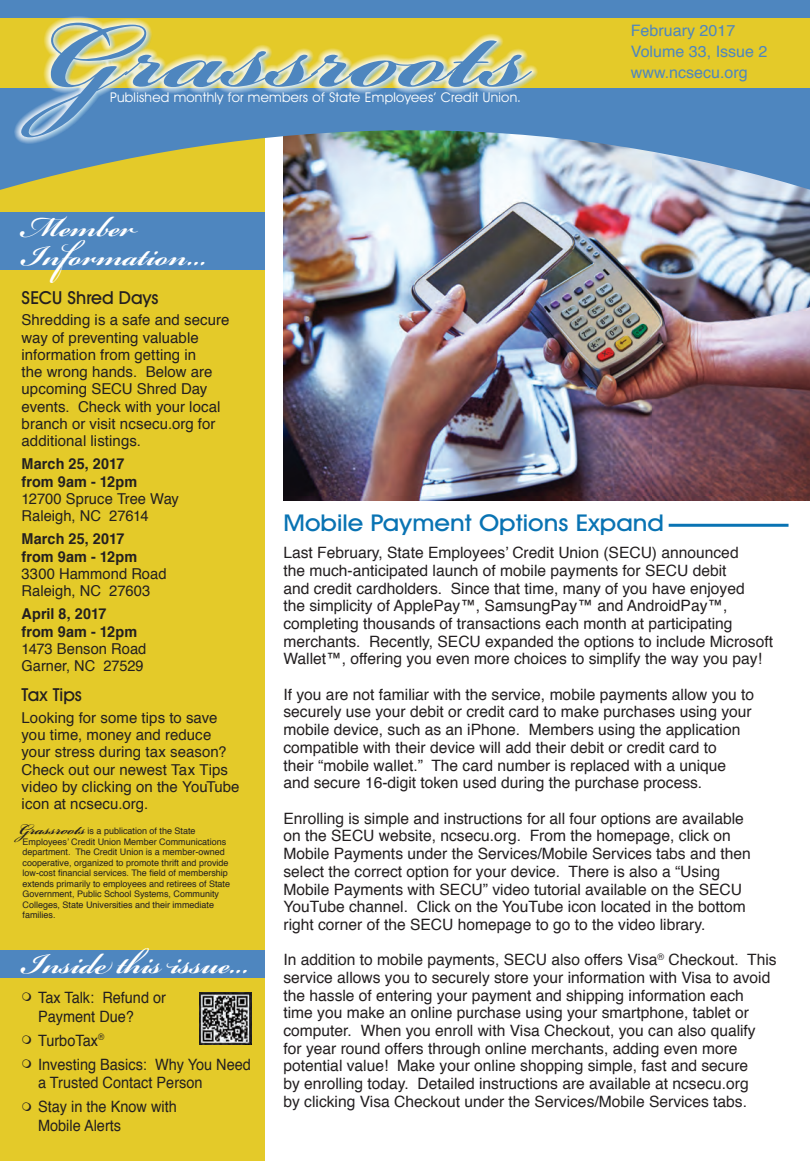
<style>
.page{position:relative;width:810px;height:1161px;background:#fff}
.page>*{position:absolute;margin:0;border:0;box-sizing:border-box;transform-origin:0 0}
.TimesSmall{font:700 142.5px "Bickham Script Pro";color:#4e86bf;scale:1.15 1}
.GR_Title{font:700 44.1px "Bickham Script Pro";color:#fff;scale:.95 1}
.GR_Title-2{font:500 23.25px "Avant Garde IT Cby BT";color:#0973b3;scale:1.1 1}
.t1{font:italic 700 22.5px "Bickham Script Pro";color:#231f20}
.t2{font:500 18px "Avant Garde IT Cby BT";letter-spacing:-.005em;color:#231f20}
.t3{font:15.75px "Helvetica";color:#4e86bf}
.GR_text_body{font:15.6px/17.7px "Helvetica";color:#231f20}
.GR_text_body-2{font:15.6px/18.8px "Helvetica";color:#231f20;scale:.93 1}
.GR_text_body-3{font:15px/17.2px "Helvetica";letter-spacing:.005em;color:#231f20}
.GR_text_body-4{font:700 15px "Helvetica";letter-spacing:.005em;color:#231f20;scale:.96 1}
.t4{font:13.5px "Avant Garde IT Cby BT";letter-spacing:.02em;color:#fff}
.t5{font:9px/10.5px "Helvetica";color:#231f20}
</style>
<div class="page">
<img style="left:284px;top:194px;width:526px;height:306px">
<div style="left:0;top:127px;width:264px;height:1034px;background:#e4ca29"></div>
<img style="left:199px;top:992px;width:52px;height:52px">
<div style="left:0;top:950px;width:264px;height:27px;background:#4e86bf"></div>
<div style="left:0;top:212px;width:264px;height:58px;background:#4e86bf"></div>
<svg style="left:0;top:0;width:810px;height:194px;fill:#4e86bf"></svg>
<div style="left:0;top:18px;width:810px;height:70px;background:#e4ca29"></div>
<div style="left:14px;top:16px;width:525px;height:128px;background:#fff;opacity:.8"></div>
<hr style="left:669px;top:524px;width:120px;height:3px;background:#0973b3">
<p class="TimesSmall" style="left:40px;top:-47px;width:427px">Grassroots</p>
<p class="t3" style="left:631px;top:19px;width:106px">February 2017</p>
<p class="t3" style="left:631px;top:40px;width:138px">Volume 33, Issue 2</p>
<p class="t3" style="left:631px;top:61px;width:118px">www.ncsecu.org</p>
<p class="t4" style="left:110px;top:89px;width:412px">Published monthly for members of State Employees’ Credit Union.</p>
<p class="GR_Title" style="left:22px;top:195px;width:120px">Member</p>
<p class="GR_Title" style="left:22px;top:224px;width:196px">Information…</p>
<p class="t2" style="left:22px;top:286px;width:138px">SECU Shred Days</p>
<p class="GR_text_body-3" style="left:22px;top:312px;width:209px">Shredding is a safe and secure way of preventing valuable information from getting in<br>the wrong hands. Below are upcoming SECU Shred Day events. Check with your local branch or visit ncsecu.org for additional listings.</p>
<p class="GR_text_body-4" style="left:22px;top:452px;width:109px">March 25, 2017</p>
<p class="GR_text_body-4" style="left:22px;top:469px;width:122px">from 9am - 12pm</p>
<p class="GR_text_body-3" style="left:22px;top:491px;width:159px">12700 Spruce Tree Way</p>
<p class="GR_text_body-3" style="left:22px;top:508px;width:128px">Raleigh, NC 27614</p>
<p class="GR_text_body-4" style="left:22px;top:527px;width:109px">March 25, 2017</p>
<p class="GR_text_body-4" style="left:22px;top:544px;width:122px">from 9am - 12pm</p>
<p class="GR_text_body-3" style="left:22px;top:566px;width:146px">3300 Hammond Road</p>
<p class="GR_text_body-3" style="left:22px;top:583px;width:130px">Raleigh, NC 27603</p>
<p class="GR_text_body-4" style="left:22px;top:602px;width:90px">April 8, 2017</p>
<p class="GR_text_body-4" style="left:22px;top:619px;width:122px">from 9am - 12pm</p>
<p class="GR_text_body-3" style="left:22px;top:641px;width:126px">1473 Benson Road</p>
<p class="GR_text_body-3" style="left:22px;top:658px;width:124px">Garner, NC 27529</p>
<p class="t2" style="left:22px;top:684px;width:62px">Tax Tips</p>
<p class="GR_text_body-3" style="left:22px;top:710px;width:220px">Looking for some tips to save you time, money and reduce your stress during tax season?<br>Check out our newest Tax Tips video by clicking on the YouTube icon at ncsecu.org.</p>
<p class="t1" style="left:18px;top:813px;width:78px">Grassroots</p>
<p class="t5" style="left:23px;top:826px;width:209px;text-indent:65px">is a publication of the State Employees’ Credit Union Member Communications department. The Credit Union is a member-owned cooperative, organized to promote thrift and provide low-cost financial services. The field of membership extends primarily to employees and retirees of State Government, Public School Systems, Community Colleges, State Universities and their immediate families.</p>
<p class="GR_Title" style="left:22px;top:932px;width:241px">Inside this issue...</p>
<p class="GR_text_body-2" style="left:38px;top:989px;width:139px">Tax Talk: Refund or<br>Payment Due?</p>
<p class="GR_text_body-2" style="left:38px;top:1031px;width:73px">TurboTax<sup>®</sup></p>
<p class="GR_text_body-2" style="left:38px;top:1055px;width:230px">Investing Basics: Why You Need a Trusted Contact Person</p>
<p class="GR_text_body-2" style="left:38px;top:1098px;width:151px">Stay in the Know with<br>Mobile Alerts</p>
<p class="GR_Title-2" style="left:284px;top:509px;width:347px">Mobile Payment Options Expand</p>
<p class="GR_text_body" style="left:284px;top:544px;width:491px">Last February, State Employees’ Credit Union (SECU) announced<br>the much-anticipated launch of mobile payments for SECU debit<br>and credit cardholders. Since that time, many of you have enjoyed<br>the simplicity of ApplePay™, SamsungPay™ and AndroidPay™, completing thousands of transactions each month at participating merchants. Recently, SECU expanded the options to include Microsoft Wallet™, offering you even more choices to simplify the way you pay!</p>
<p class="GR_text_body" style="left:284px;top:686px;width:472px">If you are not familiar with the service, mobile payments allow you to securely use your debit or credit card to make purchases using your mobile device, such as an iPhone. Members using the application compatible with their device will add their debit or credit card to<br>their “mobile wallet.” The card number is replaced with a unique and secure 16-digit token used during the purchase process.</p>
<p class="GR_text_body" style="left:284px;top:810px;width:469px">Enrolling is simple and instructions for all four options are available on the SECU website, ncsecu.org. From the homepage, click on Mobile Payments under the Services/Mobile Services tabs and then select the correct option for your device. There is also a “Using Mobile Payments with SECU” video tutorial available on the SECU YouTube channel. Click on the YouTube icon located in the bottom right corner of the SECU homepage to go to the video library.</p>
<p class="GR_text_body" style="left:284px;top:951px;width:495px">In addition to mobile payments, SECU also offers Visa<sup>®</sup> Checkout. This service allows you to securely store your information with Visa to avoid the hassle of entering your payment and shipping information each time you make an online purchase using your smartphone, tablet or computer. When you enroll with Visa Checkout, you can also qualify for year round offers through online merchants, adding even more potential value! Make your online shopping simple, fast and secure<br>by enrolling today. Detailed instructions are available at ncsecu.org<br>by clicking Visa Checkout under the Services/Mobile Services tabs.</p>
</div>
